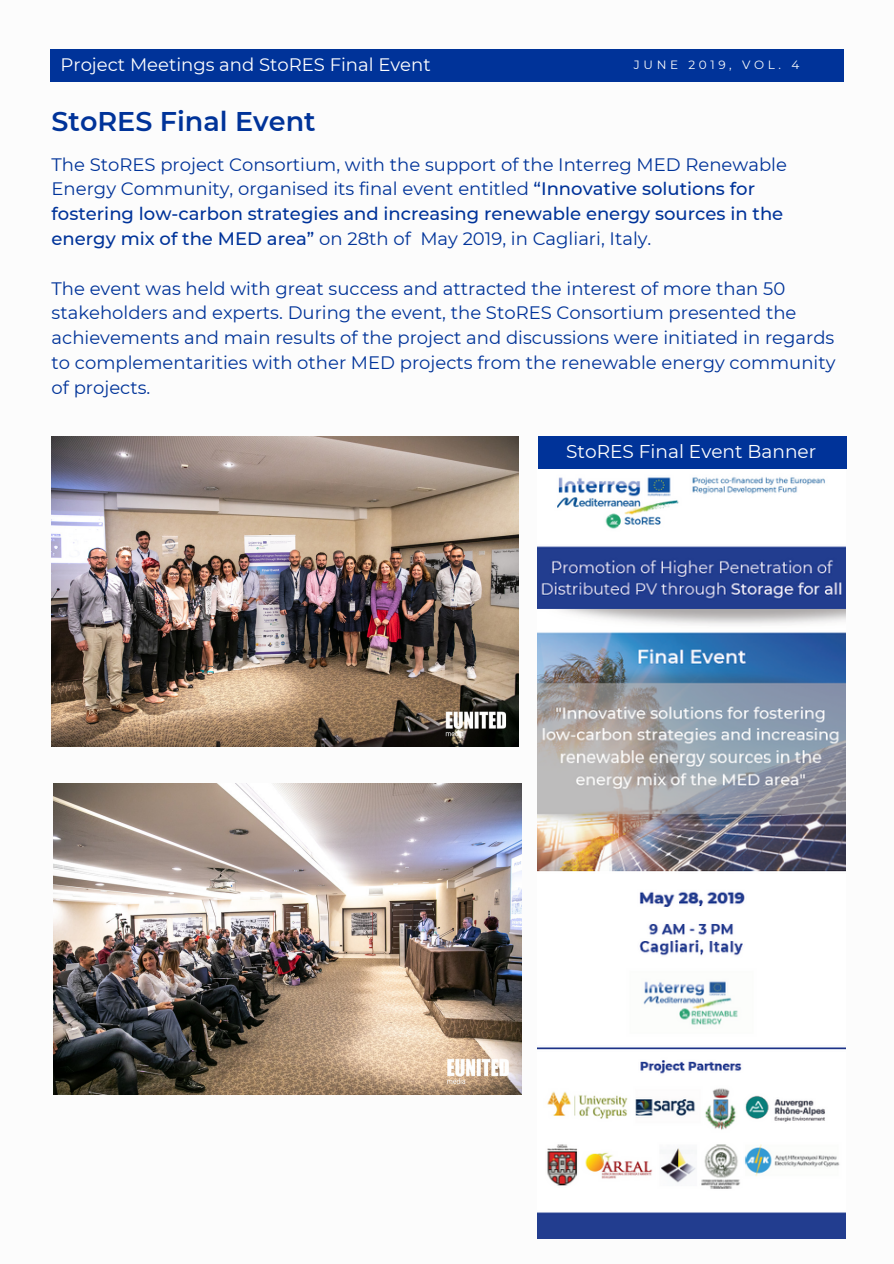
<style>
.page{position:relative;width:894px;height:1264px;background:#fff}
.page>*{position:absolute;margin:0;border:0;box-sizing:border-box;transform-origin:0 0}
.t1{font:600 27px "Montserrat";color:#039}
.t2{font:18.6px "Montserrat";color:#fff}
.t3{font:18px/24.8px "Montserrat";color:#039}
.t4{font:18px "Montserrat";color:#fff}
.t5{font:12px "Montserrat";letter-spacing:.3em;color:#fcfcfc}
.s1{font-weight:500}
</style>
<div class="page">
<div style="left:50px;top:49px;width:793px;height:32px;background:#039"></div>
<img style="left:537px;top:477px;width:308px;height:760px">
<div style="left:538px;top:436px;width:308px;height:33px;background:#039"></div>
<img style="left:54px;top:783px;width:467px;height:311px">
<img style="left:52px;top:436px;width:466px;height:310px">
<p class="t4" style="left:60px;top:53px;width:371px">Project Meetings and StoRES Final Event</p>
<h1 class="t1" style="left:52px;top:105px;width:265px">StoRES Final Event</h1>
<p class="t5" style="left:633px;top:57px;width:167px">JUNE 2019, VOL. 4</p>
<p class="t3" style="left:52px;top:152px;width:736px">The StoRES project Consortium, with the support of the Interreg MED Renewable Energy Community, organised its final event entitled <span class="s1">“Innovative solutions for fostering low-carbon strategies and increasing renewable energy sources in the energy mix of the MED area”</span> on 28th of May 2019, in Cagliari, Italy.</p>
<p class="t3" style="left:52px;top:276px;width:785px">The event was held with great success and attracted the interest of more than 50 stakeholders and experts. During the event, the StoRES Consortium presented the achievements and main results of the project and discussions were initiated in regards to complementarities with other MED projects from the renewable energy community of projects.</p>
<p class="t2" style="left:566px;top:440px;width:251px">StoRES Final Event Banner</p>
</div>
